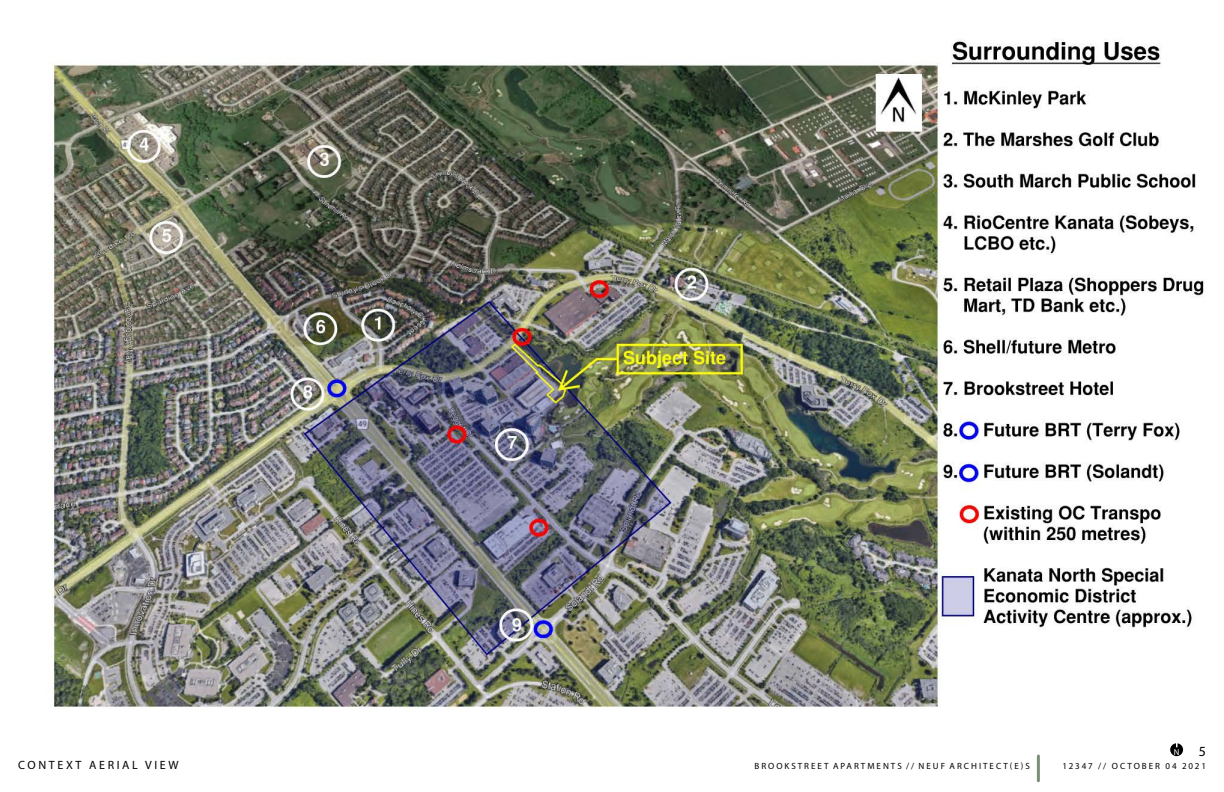
<style>
.page{position:relative;width:1224px;height:792px;background:#fff}
.page>*{position:absolute;margin:0;border:0;box-sizing:border-box;transform-origin:0 0}
.t1{font:14px "Myriad Pro";color:#000}
.t2{font:12px "Myriad Pro";letter-spacing:.22em;color:#000}
.t3{font:9px "Myriad Pro";letter-spacing:.22em;color:#000}
.t4{font:8.6px "Myriad Pro";color:#fff}
</style>
<div class="page">
<img style="left:47px;top:39px;width:1157px;height:670px">
<svg style="left:1170px;top:743px;width:13px;height:13px"></svg>
<hr style="left:1037px;top:756px;width:3px;height:25px;background:#7a9177">
<h2 class="t2" style="left:18px;top:758px;width:162px">CONTEXT AERIAL VIEW</h2>
<p class="t4" style="left:1174px;top:747px;width:7px">N</p>
<h1 class="t1" style="left:1199px;top:743px;width:9px">5</h1>
<p class="t3" style="left:754px;top:760px;width:277px">BROOKSTREET APARTMENTS // NEUF ARCHITECT(E)S</p>
<p class="t3" style="left:1062px;top:760px;width:66px">12347 // OCTOBER</p>
<p class="t3" style="left:1166px;top:760px;width:42px">04 2021</p>
</div>
